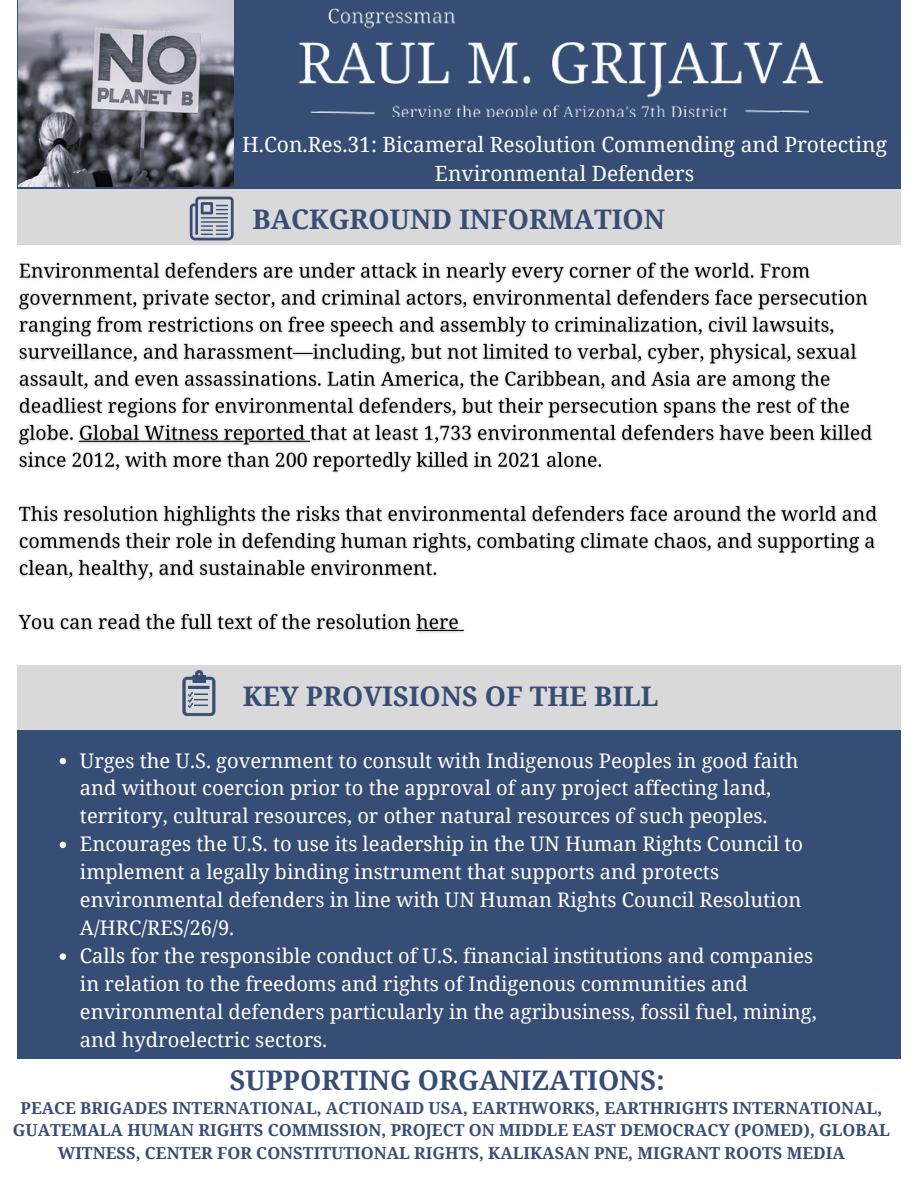
<style>
.page{position:relative;width:918px;height:1188px;background:#fff}
.page>*{position:absolute;margin:0;border:0;box-sizing:border-box;transform-origin:0 0}
.t1{font:700 27px "Noto Serif";color:#364d75}
.t2{font:21px/29.2px "Noto Serif";color:#fff;text-align:center}
.t3{font:20.1px/27.9px "Noto Serif";color:#fff}
.t4{font:700 16.5px/22.5px "Noto Serif";color:#364d75;text-align:center}
</style>
<div class="page">
<div style="left:17px;top:0;width:883px;height:208px;background:#364d75"></div>
<div style="left:17px;top:189px;width:884px;height:56px;background:#d9d9d9"></div>
<div style="left:17px;top:665px;width:884px;height:90px;background:#d9d9d9"></div>
<div style="left:17px;top:730px;width:884px;height:329px;background:#364d75"></div>
<img style="left:298px;top:8px;width:525px;height:108px">
<img style="left:18px;top:262px;width:860px;height:371px">
<svg style="left:190px;top:197px;width:44px;height:43px"></svg>
<svg style="left:182px;top:670px;width:33px;height:46px"></svg>
<img style="left:19px;top:0;width:215px;height:187px">
<svg style="left:60px;top:758px;width:6px;height:6px"></svg>
<svg style="left:60px;top:842px;width:6px;height:6px"></svg>
<svg style="left:60px;top:953px;width:6px;height:7px"></svg>
<p class="t2" style="left:242px;top:129px;width:646px">H.Con.Res.31: Bicameral Resolution Commending and Protecting<br>Environmental Defenders</p>
<p class="t1" style="left:253px;top:201px;width:414px">BACKGROUND INFORMATION</p>
<p class="t1" style="left:243px;top:677px;width:417px">KEY PROVISIONS OF THE BILL</p>
<h1 class="t3" style="left:80px;top:746px;width:720px">Urges the U.S. government to consult with Indigenous Peoples in good faith and without coercion prior to the approval of any project affecting land, territory, cultural resources, or other natural resources of such peoples.</h1>
<p class="t3" style="left:80px;top:830px;width:725px">Encourages the U.S. to use its leadership in the UN Human Rights Council to implement a legally binding instrument that supports and protects environmental defenders in line with UN Human Rights Council Resolution A/HRC/RES/26/9.</p>
<h1 class="t3" style="left:80px;top:941px;width:738px">Calls for the responsible conduct of U.S. financial institutions and companies in relation to the freedoms and rights of Indigenous communities and environmental defenders particularly in the agribusiness, fossil fuel, mining, and hydroelectric sectors.</h1>
<p class="t1" style="left:230px;top:1061px;width:436px">SUPPORTING ORGANIZATIONS:</p>
<p class="t4" style="left:13px;top:1096px;width:879px">PEACE BRIGADES INTERNATIONAL, ACTIONAID USA, EARTHWORKS, EARTHRIGHTS INTERNATIONAL,<br>GUATEMALA HUMAN RIGHTS COMMISSION, PROJECT ON MIDDLE EAST DEMOCRACY (POMED), GLOBAL<br>WITNESS, CENTER FOR CONSTITUTIONAL RIGHTS, KALIKASAN PNE, MIGRANT ROOTS MEDIA</p>
</div>
